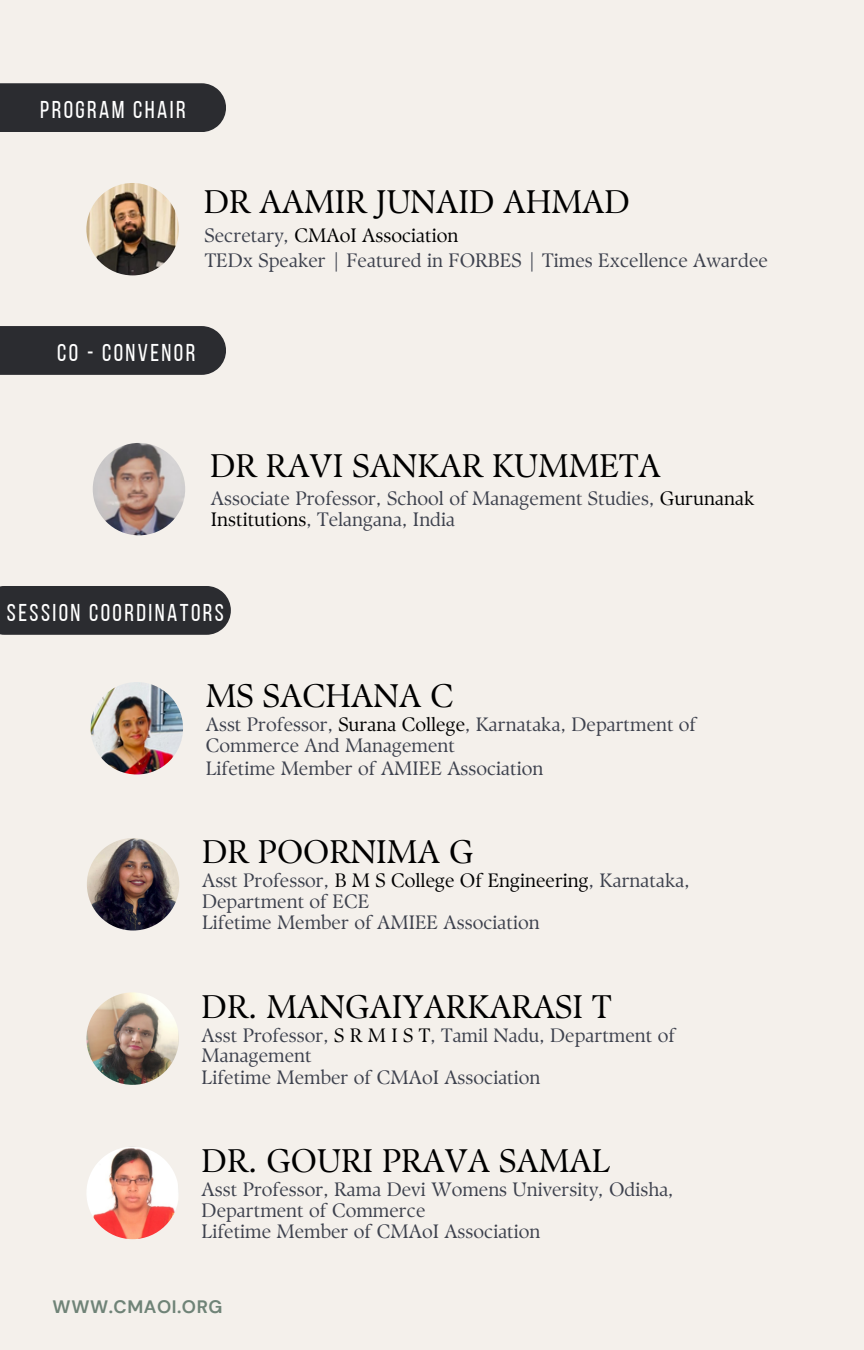
<style>
.page{position:relative;width:864px;height:1350px;background:#f4f0eb}
.page>*{position:absolute;margin:0;border:0;box-sizing:border-box;transform-origin:0 0}
.t1{font:32.62px "TY Serif D";color:#000}
.t2{font:24.3px "Bebas Neue";letter-spacing:.1em;color:#fff}
.t3{font:19.35px/20.9px "TY Serif D";color:#3d414d}
.t4{font:19.35px "TY Serif D";color:#000}
.t5{font:700 18px "DM Sans";letter-spacing:.03em;color:#6f8377}
.s1{color:#3d414d}
.s2{color:#000}
</style>
<div class="page">
<img style="left:93px;top:443px;width:92px;height:92px;border-radius:50%">
<div style="left:0;top:326px;width:226px;height:49px;background:#2b2c30"></div>
<div style="left:0;top:586px;width:231px;height:49px;background:#2b2c30"></div>
<img style="left:91px;top:682px;width:92px;height:93px;border-radius:50%">
<img style="left:86px;top:183px;width:93px;height:92px;border-radius:50%">
<div style="left:0;top:83px;width:226px;height:49px;background:#2b2c30"></div>
<img style="left:86px;top:992px;width:93px;height:93px;border-radius:50%">
<img style="left:87px;top:838px;width:92px;height:93px;border-radius:50%">
<img style="left:86px;top:1147px;width:93px;height:92px;border-radius:50%">
<p class="t2" style="left:40px;top:100px;width:147px">PROGRAM CHAIR</p>
<h1 class="t1" style="left:204px;top:182px;width:428px">DR AAMIR JUNAID AHMAD</h1>
<p class="t4" style="left:205px;top:223px;width:255px"><span class="s1">Secretary,</span> CMAoI Association</p>
<p class="t3" style="left:205px;top:250px;width:565px">TEDx Speaker | Featured in FORBES | Times Excellence Awardee</p>
<p class="t2" style="left:57px;top:342px;width:140px">CO - CONVENOR</p>
<h1 class="t1" style="left:210px;top:446px;width:452px">DR RAVI SANKAR KUMMETA</h1>
<p class="t3" style="left:211px;top:488px;width:545px">Associate Professor, School of Management Studies, <span class="s2">Gurunanak<br>Institutions</span>, Telangana, India</p>
<p class="t2" style="left:7px;top:602px;width:218px">SESSION COORDINATORS</p>
<h1 class="t1" style="left:206px;top:676px;width:249px">MS SACHANA C</h1>
<p class="t3" style="left:206px;top:714px;width:492px">Asst Professor, <span class="s2">Surana College</span>, Karnataka, Department of<br>Commerce And Management</p>
<h2 class="t3" style="left:206px;top:758px;width:339px">Lifetime Member of AMIEE Association</h2>
<p class="t1" style="left:202px;top:832px;width:273px">DR POORNIMA G</p>
<p class="t3" style="left:202px;top:870px;width:489px">Asst Professor, <span class="s2">B M S College Of Engineering</span>, Karnataka,<br>Department of ECE</p>
<h1 class="t3" style="left:202px;top:912px;width:339px">Lifetime Member of AMIEE Association</h1>
<p class="t1" style="left:202px;top:987px;width:412px">DR. MANGAIYARKARASI T</p>
<h1 class="t3" style="left:202px;top:1024px;width:475px">Asst Professor, <span class="s2">S R M I S T</span>, Tamil Nadu, Department of<br>Management</h1>
<p class="t3" style="left:202px;top:1066px;width:340px">Lifetime Member of CMAoI Association</p>
<p class="t1" style="left:202px;top:1141px;width:410px">DR. GOURI PRAVA SAMAL</p>
<p class="t3" style="left:202px;top:1179px;width:474px">Asst Professor, Rama Devi Womens University, Odisha,</p>
<p class="t3" style="left:202px;top:1200px;width:225px">Department of Commerce</p>
<h3 class="t3" style="left:202px;top:1221px;width:340px">Lifetime Member of CMAoI Association</h3>
<h2 class="t5" style="left:53px;top:1295px;width:171px">WWW.CMAOI.ORG</h2>
</div>
